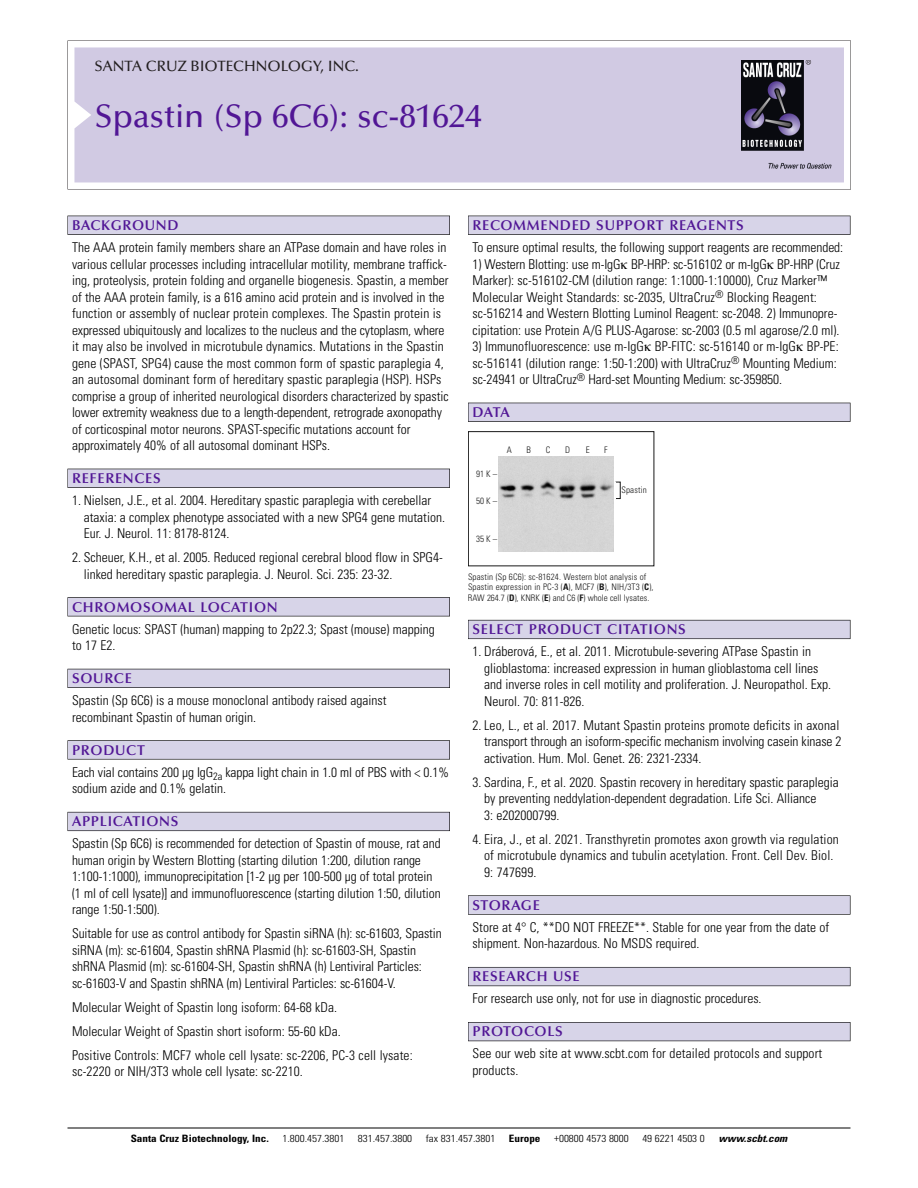
<style>
.page{position:relative;width:918px;height:1188px;background:#fff}
.page>*{position:absolute;margin:0;border:0;box-sizing:border-box;transform-origin:0 0}
.t1{font:500 33px "Optima";color:#511695}
.t2{font:500 15px "Optima";color:#231f20}
.t3{font:600 14.25px "Optima";letter-spacing:.05em;color:#511695}
.t4{font:300 condensed 13.5px/16.5px "Univers";color:#000}
.t5{font:300 condensed 10.2px "Univers";color:#000;scale:1.1 1}
.t6{font:700 condensed 10.2px "Univers";color:#000;scale:1.1 1}
.t7{font:italic 700 condensed 10.2px "Univers";color:#000;scale:1.1 1}
.t8{font:300 condensed 9px/10.5px "Univers";letter-spacing:.015em;color:#191919}
.s1{font-weight:700}
</style>
<div class="page">
<svg style="left:68px;top:40px;width:783px;height:149px"></svg>
<div style="left:74px;top:47px;width:770px;height:135px;background:#d1cae3"></div>
<img style="left:741px;top:60px;width:90px;height:108px">
<div style="left:68px;top:216px;width:382px;height:19px;background:#535256"></div>
<div style="left:68px;top:216px;width:381px;height:18px;background:#d7d4e8"></div>
<div style="left:68px;top:469px;width:382px;height:19px;background:#525156"></div>
<div style="left:68px;top:469px;width:381px;height:18px;background:#d7d4e8"></div>
<div style="left:68px;top:597px;width:382px;height:19px;background:#545357"></div>
<div style="left:68px;top:598px;width:381px;height:18px;background:#d7d4e8"></div>
<div style="left:68px;top:669px;width:382px;height:19px;background:#535259"></div>
<div style="left:68px;top:669px;width:381px;height:18px;background:#d7d4e8"></div>
<svg style="left:68px;top:740px;width:382px;height:20px"></svg>
<div style="left:68px;top:741px;width:381px;height:18px;background:#d7d4e8"></div>
<div style="left:68px;top:812px;width:382px;height:19px;background:#64626c"></div>
<div style="left:68px;top:812px;width:381px;height:18px;background:#d7d4e8"></div>
<div style="left:468px;top:216px;width:382px;height:19px;background:#535256"></div>
<div style="left:468px;top:216px;width:382px;height:18px;background:#d7d4e8"></div>
<div style="left:468px;top:403px;width:382px;height:19px;background:#525156"></div>
<div style="left:468px;top:403px;width:382px;height:18px;background:#d7d4e8"></div>
<div style="left:468px;top:620px;width:382px;height:19px;background:#64626c"></div>
<div style="left:468px;top:620px;width:382px;height:18px;background:#d7d4e8"></div>
<div style="left:468px;top:895px;width:382px;height:20px;background:#666"></div>
<div style="left:468px;top:896px;width:382px;height:18px;background:#d7d4e8"></div>
<div style="left:468px;top:967px;width:382px;height:19px;background:#5e5d65"></div>
<div style="left:468px;top:968px;width:382px;height:18px;background:#d7d4e8"></div>
<div style="left:468px;top:1022px;width:382px;height:19px;background:#55545b"></div>
<div style="left:468px;top:1023px;width:382px;height:18px;background:#d7d4e8"></div>
<hr style="left:68px;top:1128px;width:782px;height:1px;background:#000">
<div style="left:468px;top:431px;width:186px;height:135px;border:1px solid #191919"></div>
<img style="left:498px;top:456px;width:116px;height:95px">
<p class="t2" style="left:94px;top:60px;width:266px">SANTA CRUZ BIOTECHNOLOGY, INC.</p>
<p class="t1" style="left:94px;top:102px;width:389px">Spastin (Sp 6C6): sc-81624</p>
<p class="t3" style="left:72px;top:219px;width:108px">BACKGROUND</p>
<p class="t4" style="left:72px;top:240px;width:378px">The AAA protein family members share an ATPase domain and have roles in various cellular processes including intracellular motility, membrane traffick&shy;ing, proteolysis, protein folding and organelle biogenesis. Spastin, a member of the AAA protein family, is a 616 amino acid protein and is involved in the function or assembly of nuclear protein complexes. The Spastin protein is expressed ubiquitously and localizes to the nucleus and the cytoplasm, where it may also be involved in microtubule dynamics. Mutations in the Spastin gene (SPAST, SPG4) cause the most common form of spastic paraplegia 4, an autosomal dominant form of hereditary spastic paraplegia (HSP). HSPs comprise a group of inherited neurological disorders characterized by spastic lower extremity weakness due to a length-dependent, retrograde axonopathy of corticospinal motor neurons. SPAST-specific mutations account for approximately 40% of all autosomal dominant HSPs.</p>
<p class="t3" style="left:72px;top:472px;width:90px">REFERENCES</p>
<p class="t4" style="left:84px;top:493px;width:363px;text-indent:-12px">1. Nielsen, J.E., et al. 2004. Hereditary spastic paraplegia with cerebellar ataxia: a complex phenotype associated with a new SPG4 gene mutation.<br>Eur. J. Neurol. 11: 8178-8124.</p>
<p class="t4" style="left:84px;top:550px;width:361px;text-indent:-12px">2. Scheuer, K.H., et al. 2005. Reduced regional cerebral blood flow in SPG4- linked hereditary spastic paraplegia. J. Neurol. Sci. 235: 23-32.</p>
<p class="t3" style="left:72px;top:601px;width:207px">CHROMOSOMAL LOCATION</p>
<p class="t4" style="left:72px;top:622px;width:364px">Genetic locus: SPAST (human) mapping to 2p22.3; Spast (mouse) mapping to 17 E2.</p>
<p class="t3" style="left:72px;top:672px;width:61px">SOURCE</p>
<p class="t4" style="left:72px;top:694px;width:316px">Spastin (Sp 6C6) is a mouse monoclonal antibody raised against recombinant Spastin of human origin.</p>
<p class="t3" style="left:72px;top:744px;width:74px">PRODUCT</p>
<p class="t4" style="left:72px;top:765px;width:379px">Each vial contains 200 µg IgG<sub>2a</sub> kappa light chain in 1.0 ml of PBS with &lt; 0.1% sodium azide and 0.1% gelatin.</p>
<p class="t3" style="left:72px;top:816px;width:108px">APPLICATIONS</p>
<p class="t4" style="left:72px;top:837px;width:370px">Spastin (Sp 6C6) is recommended for detection of Spastin of mouse, rat and human origin by Western Blotting (starting dilution 1:200, dilution range 1:100-1:1000), immunoprecipitation [1-2 µg per 100-500 µg of total protein (1 ml of cell lysate)] and immunofluorescence (starting dilution 1:50, dilution range 1:50-1:500).</p>
<p class="t4" style="left:72px;top:927px;width:371px">Suitable for use as control antibody for Spastin siRNA (h): sc-61603, Spastin siRNA (m): sc-61604, Spastin shRNA Plasmid (h): sc-61603-SH, Spastin shRNA Plasmid (m): sc-61604-SH, Spastin shRNA (h) Lentiviral Particles: sc-61603-V and Spastin shRNA (m) Lentiviral Particles: sc-61604-V.</p>
<p class="t4" style="left:72px;top:1000px;width:266px">Molecular Weight of Spastin long isoform: 64-68 kDa.</p>
<p class="t4" style="left:72px;top:1024px;width:270px">Molecular Weight of Spastin short isoform: 55-60 kDa.</p>
<p class="t4" style="left:72px;top:1048px;width:342px">Positive Controls: MCF7 whole cell lysate: sc-2206, PC-3 cell lysate: sc-2220 or NIH/3T3 whole cell lysate: sc-2210.</p>
<p class="t3" style="left:473px;top:219px;width:273px">RECOMMENDED SUPPORT REAGENTS</p>
<p class="t4" style="left:473px;top:240px;width:372px">To ensure optimal results, the following support reagents are recommended:</p>
<p class="t4" style="left:473px;top:257px;width:369px">1) Western Blotting: use m-IgG BP-HRP: sc-516102 or m-IgG BP-HRP (Cruz Marker): sc-516102-CM (dilution range: 1:1000-1:10000), Cruz Marker™ Molecular Weight Standards: sc-2035, UltraCruz<sup>®</sup> Blocking Reagent: sc-516214 and Western Blotting Luminol Reagent: sc-2048. 2) Immunopre&shy;cipitation: use Protein A/G PLUS-Agarose: sc-2003 (0.5 ml agarose/2.0 ml).</p>
<p class="t4" style="left:473px;top:339px;width:368px">3) Immunofluorescence: use m-IgG BP-FITC: sc-516140 or m-IgG BP-PE: sc-516141 (dilution range: 1:50-1:200) with UltraCruz<sup>®</sup> Mounting Medium: sc-24941 or UltraCruz<sup>®</sup> Hard-set Mounting Medium: sc-359850.</p>
<p class="t3" style="left:473px;top:406px;width:39px">DATA</p>
<p class="t8" style="left:476px;top:469px;width:22px">91K–</p>
<p class="t8" style="left:476px;top:497px;width:22px">50K–</p>
<p class="t8" style="left:476px;top:534px;width:22px">35K–</p>
<p class="t8" style="left:507px;top:446px;width:7px">A</p>
<p class="t8" style="left:526px;top:446px;width:6px">B</p>
<p class="t8" style="left:546px;top:446px;width:6px">C</p>
<p class="t8" style="left:565px;top:446px;width:7px">D</p>
<p class="t8" style="left:586px;top:446px;width:5px">E</p>
<p class="t8" style="left:604px;top:446px;width:5px">F</p>
<p class="t8" style="left:622px;top:485px;width:27px">Spastin</p>
<p class="t8" style="left:468px;top:572px;width:187px">Spastin (Sp 6C6): sc-81624. Western blot analysis of<br>Spastin expression in PC-3 (<span class="s1">A</span>), MCF7 (<span class="s1">B</span>), NIH/3T3 (<span class="s1">C</span>),<br>RAW 264.7 (<span class="s1">D</span>), KNRK (<span class="s1">E</span>) and C6 (<span class="s1">F</span>) whole cell lysates.</p>
<p class="t3" style="left:473px;top:624px;width:215px">SELECT PRODUCT CITATIONS</p>
<p class="t4" style="left:484px;top:645px;width:349px;text-indent:-12px">1. Dráberová, E., et al. 2011. Microtubule-severing ATPase Spastin in glioblastoma: increased expression in human glioblastoma cell lines and inverse roles in cell motility and proliferation. J. Neuropathol. Exp.<br>Neurol. 70: 811-826.</p>
<p class="t4" style="left:484px;top:718px;width:359px;text-indent:-12px">2. Leo, L., et al. 2017. Mutant Spastin proteins promote deficits in axonal transport through an isoform-specific mechanism involving casein kinase 2 activation. Hum. Mol. Genet. 26: 2321-2334.</p>
<p class="t4" style="left:484px;top:775px;width:356px;text-indent:-12px">3. Sardina, F., et al. 2020. Spastin recovery in hereditary spastic paraplegia by preventing neddylation-dependent degradation. Life Sci. Alliance<br>3: e202000799.</p>
<p class="t4" style="left:484px;top:832px;width:356px;text-indent:-12px">4. Eira, J., et al. 2021. Transthyretin promotes axon growth via regulation of microtubule dynamics and tubulin acetylation. Front. Cell Dev. Biol.<br>9: 747699.</p>
<p class="t3" style="left:473px;top:899px;width:69px">STORAGE</p>
<p class="t4" style="left:473px;top:920px;width:358px">Store at 4° C, **DO NOT FREEZE**. Stable for one year from the date of shipment. Non-hazardous. No MSDS required.</p>
<p class="t3" style="left:473px;top:971px;width:109px">RESEARCH USE</p>
<p class="t4" style="left:473px;top:992px;width:291px">For research use only, not for use in diagnostic procedures.</p>
<p class="t3" style="left:473px;top:1026px;width:92px">PROTOCOLS</p>
<p class="t4" style="left:473px;top:1047px;width:351px">See our web site at www.scbt.com for detailed protocols and support products.</p>
<p class="t6" style="left:131px;top:1135px;width:127px">Santa Cruz Biotechnology, Inc.</p>
<p class="t5" style="left:282px;top:1135px;width:58px">1.800.457.3801</p>
<p class="t5" style="left:358px;top:1135px;width:51px">831.457.3800</p>
<p class="t5" style="left:426px;top:1135px;width:65px">fax 831.457.3801</p>
<p class="t6" style="left:509px;top:1135px;width:30px">Europe</p>
<p class="t5" style="left:554px;top:1135px;width:69px">+00800 4573 8000</p>
<p class="t5" style="left:642px;top:1135px;width:58px">49 6221 4503 0</p>
<p class="t7" style="left:719px;top:1135px;width:66px">www.scbt.com</p>
</div>
